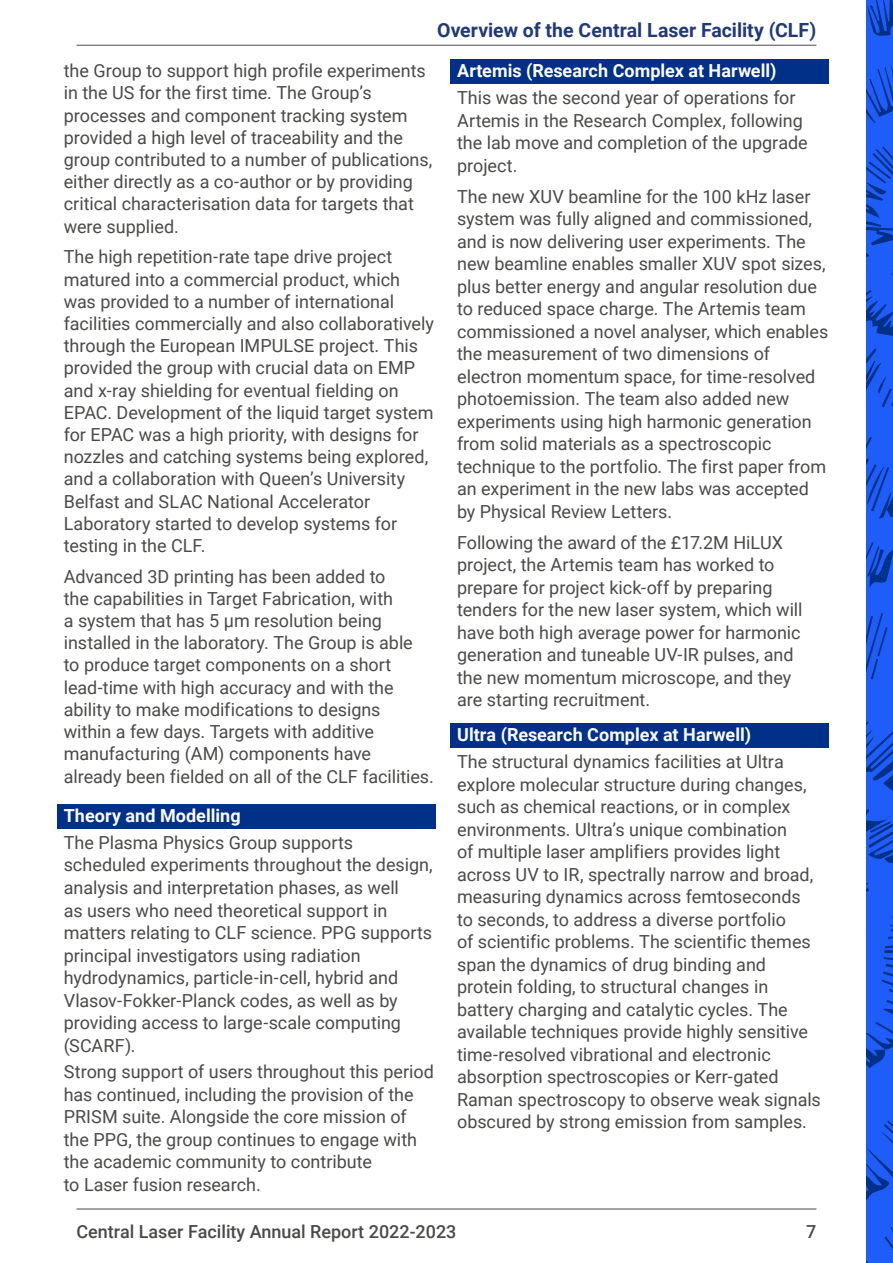
<style>
.page{position:relative;width:893px;height:1263px;background:#fff}
.page>*{position:absolute;margin:0;border:0;box-sizing:border-box;transform-origin:0 0}
.t1{font:700 19.5px "Roboto";color:#213977}
.Body_copy{font:18px/22.5px "Roboto";color:#4a4a49}
.H3_subtitles_EPAC{font:700 18px "Roboto";color:#fdfdfd}
.t2{font:500 18px "Roboto";color:#4a4a49}
</style>
<div class="page">
<hr style="left:77px;top:1209px;width:739px;height:1px;background:#4a4a49">
<div style="left:866px;top:0;width:27px;height:1263px;background:#1e5df8"></div>
<svg style="left:867px;top:0;width:26px;height:36px"></svg>
<svg style="left:866px;top:64px;width:27px;height:59px"></svg>
<svg style="left:866px;top:437px;width:27px;height:82px"></svg>
<svg style="left:866px;top:290px;width:27px;height:46px"></svg>
<svg style="left:866px;top:146px;width:27px;height:129px"></svg>
<svg style="left:866px;top:613px;width:21px;height:66px"></svg>
<svg style="left:866px;top:348px;width:27px;height:59px"></svg>
<svg style="left:866px;top:1227px;width:27px;height:36px"></svg>
<svg style="left:866px;top:1120px;width:27px;height:80px"></svg>
<svg style="left:866px;top:721px;width:27px;height:142px"></svg>
<svg style="left:866px;top:883px;width:27px;height:185px"></svg>
<svg style="left:866px;top:542px;width:27px;height:45px"></svg>
<hr style="left:77px;top:45px;width:739px;height:1px;background:#4a4a49">
<div style="left:57px;top:805px;width:379px;height:24px;background:#003088"></div>
<div style="left:451px;top:60px;width:378px;height:24px;background:#003088"></div>
<div style="left:451px;top:724px;width:378px;height:24px;background:#003088"></div>
<p class="t1" style="left:437px;top:16px;width:381px">Overview of the Central Laser Facility (CLF)</p>
<p class="Body_copy" style="left:64px;top:59px;width:370px">the Group to support high profile experiments in the US for the first time. The Group’s processes and component tracking system provided a high level of traceability and the group contributed to a number of publications, either directly as a co-author or by providing critical characterisation data for targets that were supplied.</p>
<p class="Body_copy" style="left:64px;top:245px;width:372px">The high repetition-rate tape drive project matured into a commercial product, which was provided to a number of international facilities commercially and also collaboratively through the European IMPULSE project. This provided the group with crucial data on EMP and x-ray shielding for eventual fielding on EPAC. Development of the liquid target system for EPAC was a high priority, with designs for nozzles and catching systems being explored, and a collaboration with Queen’s University Belfast and SLAC National Accelerator Laboratory started to develop systems for testing in the CLF.</p>
<p class="Body_copy" style="left:64px;top:564px;width:372px">Advanced 3D printing has been added to<br>the capabilities in Target Fabrication, with<br>a system that has 5 μm resolution being installed in the laboratory. The Group is able<br>to produce target components on a short lead-time with high accuracy and with the ability to make modifications to designs<br>within a few days. Targets with additive manufacturing (AM) components have<br>already been fielded on all of the CLF facilities.</p>
<h3 class="H3_subtitles_EPAC" style="left:64px;top:803px;width:178px">Theory and Modelling</h3>
<p class="Body_copy" style="left:64px;top:831px;width:370px">The Plasma Physics Group supports scheduled experiments throughout the design, analysis and interpretation phases, as well<br>as users who need theoretical support in matters relating to CLF science. PPG supports principal investigators using radiation hydrodynamics, particle-in-cell, hybrid and Vlasov-Fokker-Planck codes, as well as by providing access to large-scale computing (SCARF).</p>
<p class="Body_copy" style="left:64px;top:1060px;width:372px">Strong support of users throughout this period has continued, including the provision of the PRISM suite. Alongside the core mission of the PPG, the group continues to engage with the academic community to contribute<br>to Laser fusion research.</p>
<h3 class="H3_subtitles_EPAC" style="left:457px;top:58px;width:321px">Artemis (Research Complex at Harwell)</h3>
<p class="Body_copy" style="left:457px;top:86px;width:352px">This was the second year of operations for Artemis in the Research Complex, following the lab move and completion of the upgrade project.</p>
<p class="Body_copy" style="left:457px;top:184px;width:373px">The new XUV beamline for the 100 kHz laser system was fully aligned and commissioned, and is now delivering user experiments. The new beamline enables smaller XUV spot sizes, plus better energy and angular resolution due to reduced space charge. The Artemis team commissioned a novel analyser, which enables the measurement of two dimensions of electron momentum space, for time-resolved photoemission. The team also added new experiments using high harmonic generation from solid materials as a spectroscopic technique to the portfolio. The first paper from an experiment in the new labs was accepted by Physical Review Letters.</p>
<p class="Body_copy" style="left:457px;top:530px;width:347px">Following the award of the £17.2M HiLUX project, the Artemis team has worked to prepare for project kick-off by preparing tenders for the new laser system, which will have both high average power for harmonic generation and tuneable UV-IR pulses, and the new momentum microscope, and they are starting recruitment.</p>
<h3 class="H3_subtitles_EPAC" style="left:457px;top:722px;width:295px">Ultra (Research Complex at Harwell)</h3>
<p class="Body_copy" style="left:457px;top:750px;width:365px">The structural dynamics facilities at Ultra explore molecular structure during changes, such as chemical reactions, or in complex environments. Ultra’s unique combination<br>of multiple laser amplifiers provides light across UV to IR, spectrally narrow and broad, measuring dynamics across femtoseconds to seconds, to address a diverse portfolio<br>of scientific problems. The scientific themes span the dynamics of drug binding and protein folding, to structural changes in battery charging and catalytic cycles. The available techniques provide highly sensitive time-resolved vibrational and electronic absorption spectroscopies or Kerr-gated Raman spectroscopy to observe weak signals obscured by strong emission from samples.</p>
<p class="t2" style="left:77px;top:1218px;width:381px">Central Laser Facility Annual Report 2022-2023</p>
<p class="t2" style="left:806px;top:1218px;width:12px">7</p>
</div>
